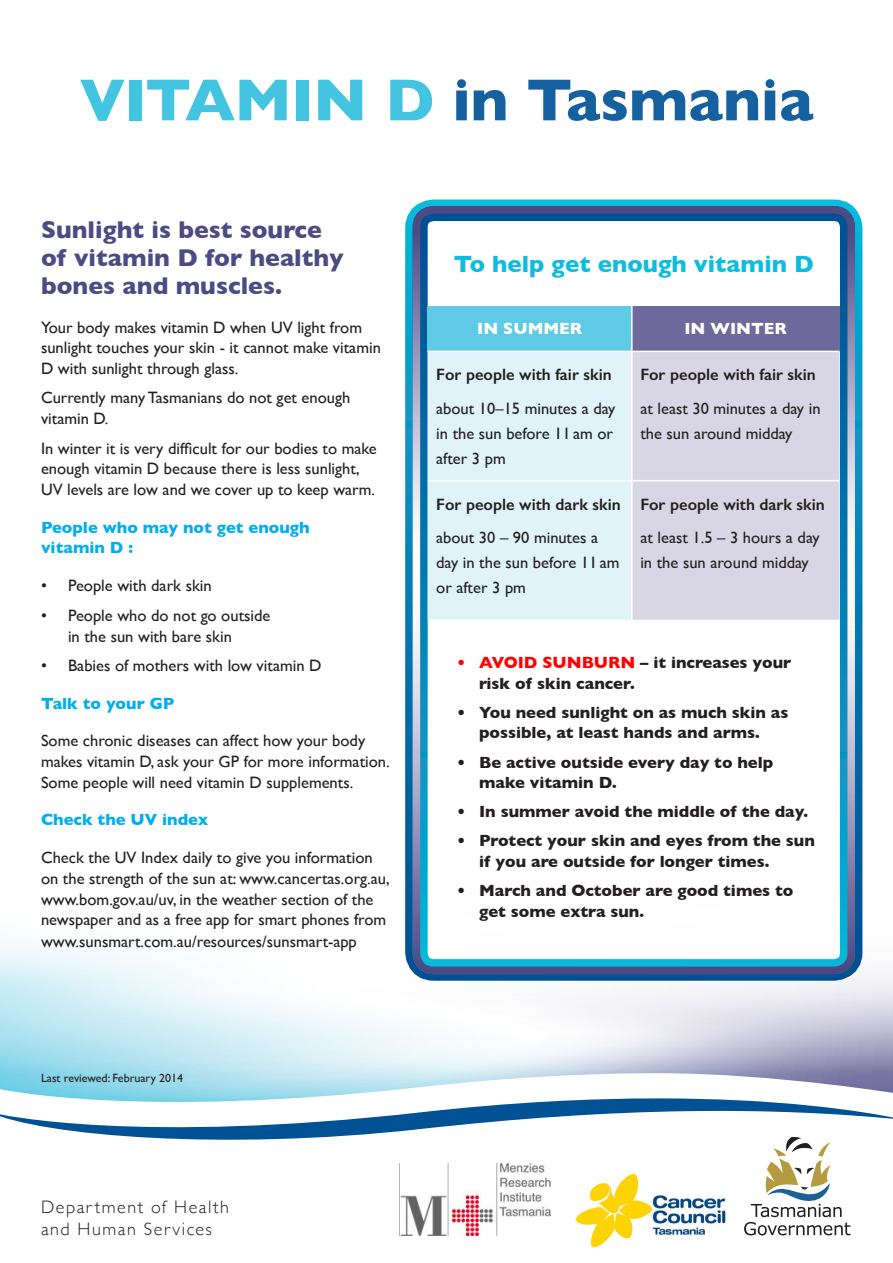
<style>
.page{position:relative;width:893px;height:1263px;background:#fff}
.page>*{position:absolute;margin:0;border:0;box-sizing:border-box;transform-origin:0 0}
.t1{font:700 60px "Gill Sans";letter-spacing:-.01em;color:#1561a0}
.t2{font:700 24.75px/28.2px "Gill Sans";color:#4d4a84}
.t3{font:700 24px "Gill Sans";color:#0dbcde}
.t4{font:300 18px/21.6px "Gill Sans";letter-spacing:.085em;color:#231f20}
.List_Paragraph{font:16.5px/20.7px "Gill Sans";color:#231f20}
.List_Paragraph-2{font:700 16.5px/20.7px "Gill Sans";color:#231f20}
.List_Paragraph-3{font:600 16.5px "Gill Sans";color:#231f20}
.t5{font:700 16.5px/20.7px "Gill Sans";color:#00aeef}
.List_Paragraph-4{font:700 16.5px "Gill Sans";color:#fff}
.t6{font:12px "Gill Sans";color:#231f20}
.s1{color:#43c5e2}
.s2{color:#f00}
</style>
<div class="page">
<div style="left:405px;top:199px;width:457px;height:782px;border:15px solid #fff;border-radius:21px"></div>
<div style="left:413px;top:206px;width:442px;height:768px;border:15px solid #fff;border-radius:14px"></div>
<div style="left:413px;top:206px;width:442px;height:768px;border:8px solid #fff;border-radius:18px"></div>
<svg style="left:0;top:860px;width:893px;height:213px"></svg>
<svg style="left:0;top:1073px;width:893px;height:163px"></svg>
<svg style="left:0;top:1098px;width:893px;height:53px"></svg>
<div style="left:428px;top:306px;width:204px;height:45px;background:#5fcae5"></div>
<div style="left:632px;top:306px;width:207px;height:45px;background:#6d699a"></div>
<div style="left:428px;top:352px;width:203px;height:268px;background:#dff3f9"></div>
<div style="left:633px;top:352px;width:206px;height:268px;background:#d8d6e5"></div>
<hr style="left:631px;top:306px;width:2px;height:45px;background:#fff">
<hr style="left:428px;top:351px;width:204px;height:1px;background:#fff">
<hr style="left:428px;top:480px;width:204px;height:1px;background:#fff">
<hr style="left:632px;top:480px;width:207px;height:1px;background:#fff">
<svg style="left:744px;top:1137px;width:106px;height:98px"></svg>
<img style="left:570px;top:1167px;width:161px;height:81px">
<img style="left:399px;top:1163px;width:151px;height:73px">
<p class="t1" style="left:80px;top:52px;width:735px"><span class="s1">VITAMIN D</span> in Tasmania</p>
<p class="t2" style="left:41px;top:215px;width:304px">Sunlight is best source of vitamin D for healthy bones and muscles.</p>
<p class="List_Paragraph" style="left:41px;top:316px;width:341px">Your body makes vitamin D when UV light from sunlight touches your skin - it cannot make vitamin<br>D with sunlight through glass.</p>
<p class="List_Paragraph" style="left:41px;top:387px;width:311px">Currently many Tasmanians do not get enough vitamin D.</p>
<p class="List_Paragraph" style="left:41px;top:438px;width:337px">In winter it is very difficult for our bodies to make enough vitamin D because there is less sunlight,<br>UV levels are low and we cover up to keep warm.</p>
<p class="t5" style="left:41px;top:516px;width:270px">People who may not get enough vitamin D :</p>
<p class="List_Paragraph" style="left:41px;top:575px;width:172px">• People with dark skin</p>
<p class="List_Paragraph" style="left:68px;top:605px;width:204px;text-indent:-27px">• People who do not go outside in the sun with bare skin</p>
<p class="List_Paragraph" style="left:41px;top:655px;width:282px">• Babies of mothers with low vitamin D</p>
<p class="t5" style="left:41px;top:692px;width:135px">Talk to your GP</p>
<p class="List_Paragraph" style="left:41px;top:730px;width:350px">Some chronic diseases can affect how your body makes vitamin D, ask your GP for more information.<br>Some people will need vitamin D supplements.</p>
<p class="t5" style="left:41px;top:809px;width:169px">Check the UV index</p>
<p class="List_Paragraph" style="left:41px;top:847px;width:350px">Check the UV Index daily to give you information on the strength of the sun at: www.cancertas.org.au, www.bom.gov.au/uv, in the weather section of the newspaper and as a free app for smart phones from www.sunsmart.com.au/resources/sunsmart-app</p>
<p class="t3" style="left:454px;top:245px;width:362px">To help get enough vitamin D</p>
<p class="List_Paragraph-4" style="left:477px;top:316px;width:107px">IN SUMMER</p>
<p class="List_Paragraph-4" style="left:684px;top:316px;width:104px">IN WINTER</p>
<p class="List_Paragraph-3" style="left:436px;top:365px;width:177px">For people with fair skin</p>
<p class="List_Paragraph" style="left:436px;top:396px;width:181px;line-height:24.8px">about 10–15 minutes a day in the sun before 11 am or after 3 pm</p>
<p class="List_Paragraph-3" style="left:640px;top:365px;width:177px">For people with fair skin</p>
<p class="List_Paragraph" style="left:640px;top:396px;width:182px;line-height:24.8px">at least 30 minutes a day in the sun around midday</p>
<p class="List_Paragraph-3" style="left:436px;top:494px;width:186px">For people with dark skin</p>
<p class="List_Paragraph" style="left:436px;top:525px;width:185px;line-height:24.8px">about 30 – 90 minutes a day in the sun before 11 am or after 3 pm</p>
<p class="List_Paragraph-3" style="left:640px;top:494px;width:186px">For people with dark skin</p>
<p class="List_Paragraph" style="left:640px;top:525px;width:181px;line-height:24.8px">at least 1.5 – 3 hours a day in the sun around midday</p>
<p class="List_Paragraph-2" style="left:479px;top:652px;width:314px;text-indent:-22px"><span class="s2">• AVOID SUNBURN</span> – it increases your risk of skin cancer.</p>
<p class="List_Paragraph-2" style="left:457px;top:701px;width:333px;text-align:center">• You need sunlight on as much skin as possible, at least hands and arms.</p>
<p class="List_Paragraph-2" style="left:479px;top:751px;width:296px;text-indent:-22px">• Be active outside every day to help make vitamin D.</p>
<p class="List_Paragraph-2" style="left:457px;top:801px;width:352px">• In summer avoid the middle of the day.</p>
<p class="List_Paragraph-2" style="left:479px;top:830px;width:337px;text-indent:-22px">• Protect your skin and eyes from the sun if you are outside for longer times.</p>
<p class="List_Paragraph-2" style="left:479px;top:880px;width:316px;text-indent:-22px">• March and October are good times to get some extra sun.</p>
<p class="t6" style="left:41px;top:1071px;width:144px">Last reviewed: February 2014</p>
<p class="t4" style="left:41px;top:1195px;width:190px">Department of Health and Human Services</p>
</div>
